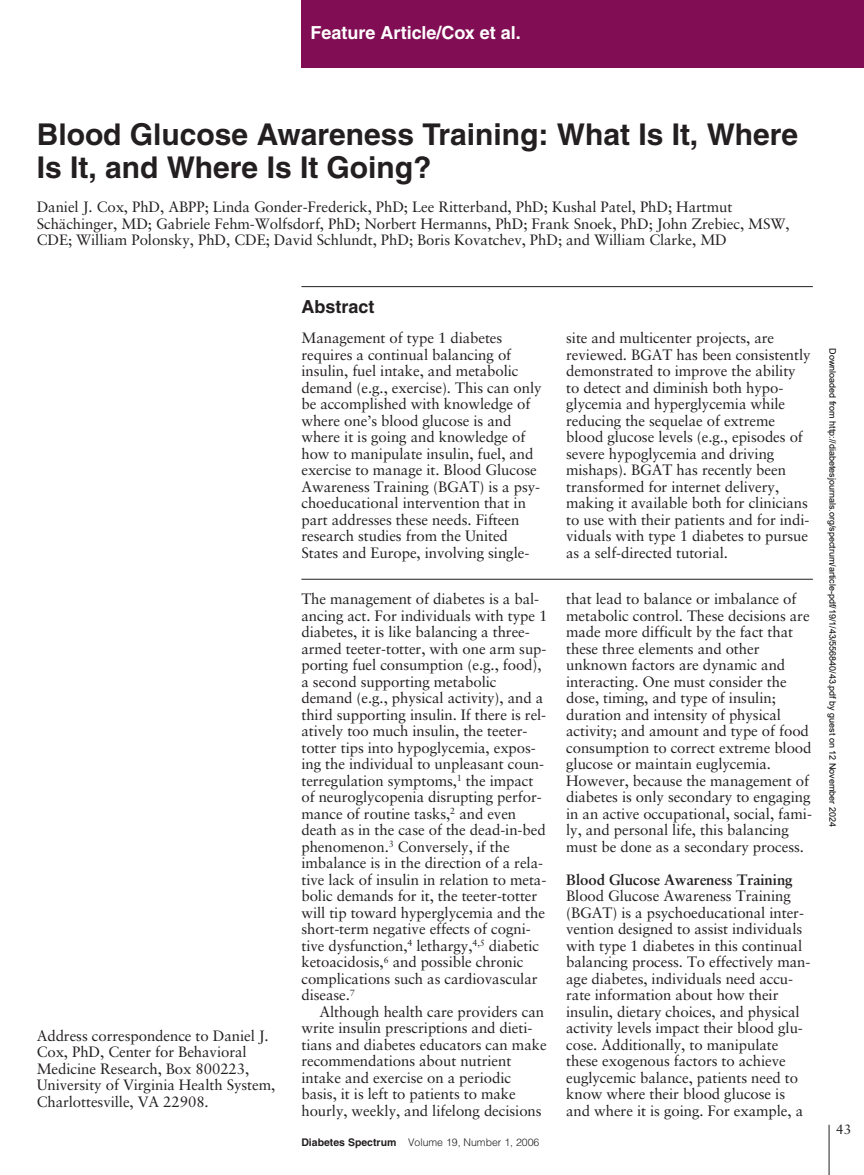
<style>
.page{position:relative;width:864px;height:1175px;background:#fff}
.page>*{position:absolute;margin:0;border:0;box-sizing:border-box;transform-origin:0 0}
.t1{font:700 30px/33px "Helvetica";color:#231f20}
.t2{font:700 18px "Helvetica";color:#fff}
.t3{font:700 18px "Helvetica";color:#231f20}
.t4{font:15px/16.5px "Sabon";letter-spacing:-.005em;color:#231f20}
.t5{font:700 15px "Sabon";letter-spacing:-.005em;color:#231f20}
.t6{font:13.5px "Sabon";color:#231f20}
.t7{font:300 10.5px "Helvetica";color:#231f20}
.t8{font:9px "Arial";color:#000}
.s1{font-weight:700}
</style>
<div class="page">
<hr style="left:829px;top:1124px;width:1px;height:50px;background:#231f20">
<hr style="left:301px;top:286px;width:512px;height:1px;background:#231f20">
<hr style="left:301px;top:579px;width:512px;height:1px;background:#231f20">
<div style="left:301px;top:0;width:563px;height:67px;background:#810e54"></div>
<p class="t2" style="left:310px;top:26px;width:212px">Feature Article/Cox et al.</p>
<h1 class="t1" style="left:37px;top:120px;width:763px">Blood Glucose Awareness Training: What Is It, Where<br>Is It, and Where Is It Going?</h1>
<p class="t4" style="left:37px;top:200px;width:754px">Daniel J. Cox, PhD, ABPP; Linda Gonder-Frederick, PhD; Lee Ritterband, PhD; Kushal Patel, PhD; Hartmut<br>Schächinger, MD; Gabriele Fehm-Wolfsdorf, PhD; Norbert Hermanns, PhD; Frank Snoek, PhD; John Zrebiec, MSW,<br>CDE; William Polonsky, PhD, CDE; David Schlundt, PhD; Boris Kovatchev, PhD; and William Clarke, MD</p>
<p class="t4" style="left:37px;top:1028px;width:240px">Address correspondence to Daniel J.<br>Cox, PhD, Center for Behavioral Medicine Research, Box 800223, University of Virginia Health System, Charlottesville, VA 22908.</p>
<p class="t3" style="left:301px;top:300px;width:74px">Abstract</p>
<p class="t4" style="left:301px;top:331px;width:242px">Management of type 1 diabetes requires a continual balancing of insulin, fuel intake, and metabolic demand (e.g., exercise). This can only be accomplished with knowledge of where one’s blood glucose is and where it is going and knowledge of how to manipulate insulin, fuel, and exercise to manage it. Blood Glucose Awareness Training (BGAT) is a psy&shy;choeducational intervention that in part addresses these needs. Fifteen research studies from the United States and Europe, involving single-</p>
<p class="t4" style="left:566px;top:331px;width:246px">site and multicenter projects, are reviewed. BGAT has been consistently demonstrated to improve the ability to detect and diminish both hypo&shy;glycemia and hyperglycemia while reducing the sequelae of extreme blood glucose levels (e.g., episodes of severe hypoglycemia and driving mishaps). BGAT has recently been transformed for internet delivery, making it available both for clinicians to use with their patients and for indi&shy;viduals with type 1 diabetes to pursue as a self-directed tutorial.</p>
<p class="t4" style="left:301px;top:592px;width:248px">The management of diabetes is a bal&shy;ancing act. For individuals with type 1 diabetes, it is like balancing a three&shy;armed teeter-totter, with one arm sup&shy;porting fuel consumption (e.g., food), a second supporting metabolic demand (e.g., physical activity), and a third supporting insulin. If there is rel&shy;atively too much insulin, the teeter&shy;totter tips into hypoglycemia, expos&shy;ing the individual to unpleasant coun&shy;terregulation symptoms,<sup>1</sup> the impact of neuroglycopenia disrupting perfor&shy;mance of routine tasks,<sup>2</sup> and even death as in the case of the dead-in-bed phenomenon.<sup>3</sup> Conversely, if the imbalance is in the direction of a rela&shy;tive lack of insulin in relation to meta&shy;bolic demands for it, the teeter-totter will tip toward hyperglycemia and the short-term negative effects of cogni&shy;tive dysfunction,<sup>4</sup> lethargy,<sup>4,5</sup> diabetic ketoacidosis,<sup>6</sup> and possible chronic complications such as cardiovascular disease.<sup>7</sup></p>
<p class="t4" style="left:301px;top:1004px;width:247px;text-indent:18px">Although health care providers can write insulin prescriptions and dieti&shy;tians and diabetes educators can make recommendations about nutrient intake and exercise on a periodic basis, it is left to patients to make hourly, weekly, and lifelong decisions</p>
<p class="t4" style="left:566px;top:592px;width:247px">that lead to balance or imbalance of metabolic control. These decisions are made more difficult by the fact that these three elements and other unknown factors are dynamic and interacting. One must consider the dose, timing, and type of insulin; duration and intensity of physical activity; and amount and type of food consumption to correct extreme blood glucose or maintain euglycemia.<br>However, because the management of diabetes is only secondary to engaging in an active occupational, social, fami&shy;ly, and personal life, this balancing must be done as a secondary process.</p>
<p class="t5" style="left:566px;top:873px;width:228px">Blood Glucose Awareness Training</p>
<p class="t4" style="left:566px;top:889px;width:246px">Blood Glucose Awareness Training (BGAT) is a psychoeducational inter&shy;vention designed to assist individuals with type 1 diabetes in this continual balancing process. To effectively man&shy;age diabetes, individuals need accu&shy;rate information about how their insulin, dietary choices, and physical activity levels impact their blood glu&shy;cose. Additionally, to manipulate these exogenous factors to achieve euglycemic balance, patients need to know where their blood glucose is and where it is going. For example, a</p>
<p class="t7" style="left:301px;top:1138px;width:240px"><span class="s1">Diabetes Spectrum</span> Volume 19, Number 1, 2006</p>
<p class="t8" style="left:836px;top:348px;width:480px;rotate:90deg">Downloaded from http://diabetesjournals.org/spectrum/article-pdf/19/1/43/556840/43.pdf by guest on 12 November 2024</p>
<p class="t6" style="left:836px;top:1123px;width:17px">43</p>
</div>
